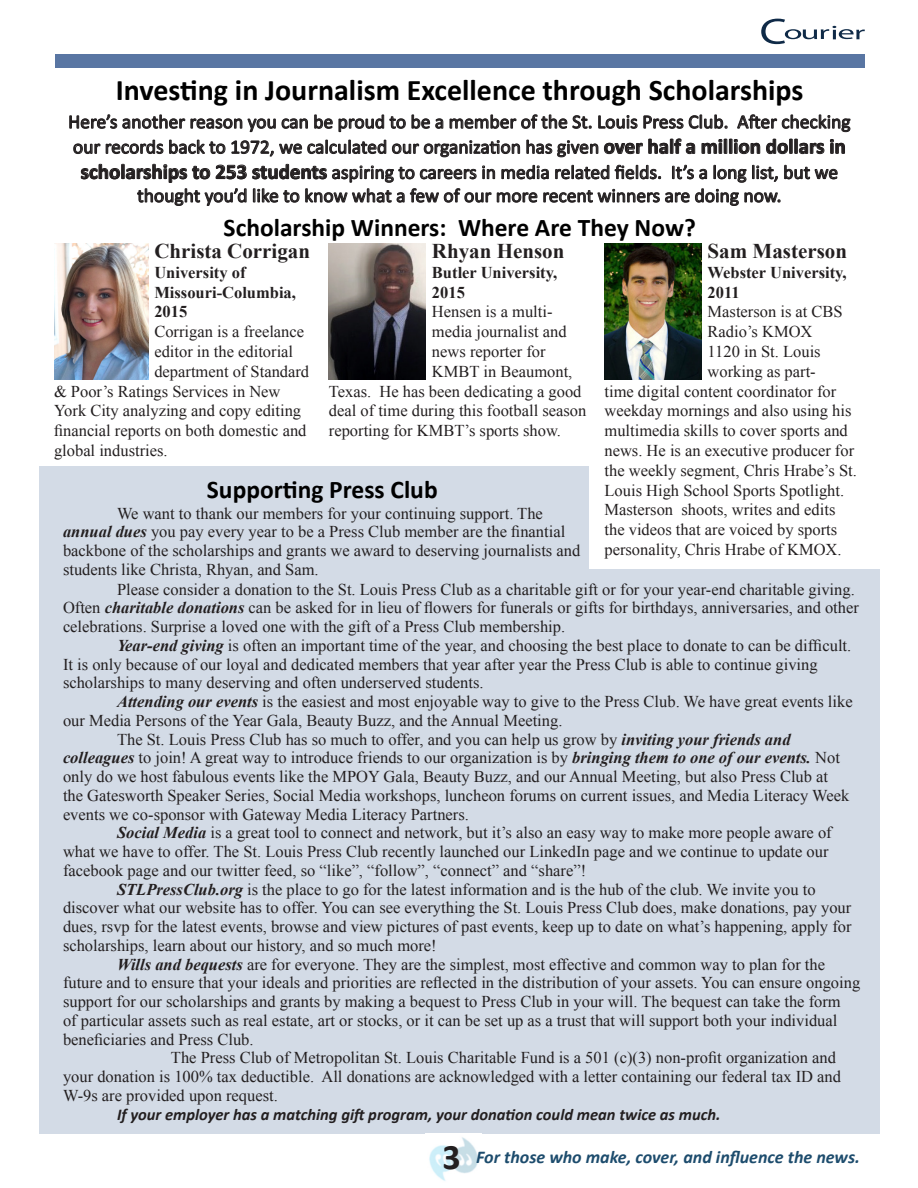
<style>
.page{position:relative;width:918px;height:1188px;background:#fff}
.page>*{position:absolute;margin:0;border:0;box-sizing:border-box;transform-origin:0 0}
.t1{font:700 36px "Calibri";color:#231f20}
.t2{font:700 30px "Calibri";color:#000}
.t3{font:700 25.5px "Calibri";color:#000}
.t4{font:700 21px "Times New Roman";color:#231f20}
.t5{font:19.5px/25.2px "Calibri";color:#231f20;text-align:center}
.t6{font:italic 700 18px "Calibri";color:#1d4c6d}
.t7{font:16.5px/18.8px "Times New Roman";color:#231f20}
.t8{font:700 16.5px/19.8px "Times New Roman";color:#231f20}
.t9{font:italic 700 16.5px "Calibri";color:#231f20}
.s1{font-weight:700;font-size:21px}
.s2{font-weight:700;font-style:italic}
</style>
<div class="page">
<div style="left:40px;top:467px;width:840px;height:667px;background:#d3dbe6"></div>
<div style="left:589px;top:244px;width:307px;height:325px;background:#fff"></div>
<img style="left:426px;top:1133px;width:56px;height:48px">
<svg style="left:761px;top:19px;width:104px;height:25px"></svg>
<div style="left:55px;top:54px;width:810px;height:13px;background:#5976a3"></div>
<svg style="left:69px;top:114px;width:239px;height:18px"></svg>
<svg style="left:314px;top:114px;width:278px;height:18px"></svg>
<svg style="left:598px;top:114px;width:130px;height:15px"></svg>
<svg style="left:737px;top:114px;width:114px;height:18px"></svg>
<svg style="left:73px;top:139px;width:447px;height:19px"></svg>
<svg style="left:526px;top:138px;width:169px;height:20px"></svg>
<svg style="left:701px;top:138px;width:144px;height:16px"></svg>
<svg style="left:81px;top:164px;width:757px;height:42px"></svg>
<img style="left:604px;top:244px;width:98px;height:135px">
<img style="left:55px;top:244px;width:93px;height:135px">
<img style="left:329px;top:244px;width:97px;height:135px">
<p class="t2" style="left:116px;top:71px;width:689px">Investing in Journalism Excellence through Scholarships</p>
<p class="t5" style="left:68px;top:109px;width:784px">Here’s another reason you can be proud to be a member of the St. Louis Press Club. After checking our records back to 1972, we calculated our organization has given <span class="s1">over half a million dollars in scholarships to 253 students</span> aspiring to careers in media related fields. It’s a long list, but we</p>
<p class="t5" style="left:137px;top:183px;width:646px">thought you’d like to know what a few of our more recent winners are doing now.</p>
<p class="t3" style="left:224px;top:211px;width:474px">Scholarship Winners: Where Are They Now?</p>
<p class="t4" style="left:154px;top:236px;width:157px">Christa Corrigan</p>
<p class="t8" style="left:154px;top:262px;width:143px">University of<br>Missouri-Columbia,<br>2015</p>
<p class="t7" style="left:154px;top:322px;width:151px">Corrigan is a freelance</p>
<p class="t7" style="left:154px;top:342px;width:140px">editor in the editorial</p>
<p class="t7" style="left:154px;top:362px;width:156px">department of Standard</p>
<p class="t7" style="left:54px;top:381px;width:228px">&amp; Poor’s Ratings Services in New</p>
<p class="t7" style="left:54px;top:401px;width:249px">York City analyzing and copy editing</p>
<p class="t7" style="left:54px;top:421px;width:254px">financial reports on both domestic and</p>
<p class="t7" style="left:54px;top:441px;width:115px">global industries.</p>
<p class="t4" style="left:708px;top:236px;width:141px">Sam Masterson</p>
<p class="t8" style="left:708px;top:262px;width:141px">Webster University,<br>2011</p>
<p class="t7" style="left:708px;top:302px;width:137px">Masterson is at CBS</p>
<p class="t7" style="left:708px;top:322px;width:106px">Radio’s KMOX</p>
<p class="t7" style="left:708px;top:342px;width:115px">1120 in St. Louis</p>
<p class="t7" style="left:708px;top:362px;width:110px">working as part-</p>
<p class="t7" style="left:604px;top:381px;width:233px">time digital content coordinator for</p>
<p class="t7" style="left:604px;top:401px;width:249px">weekday mornings and also using his</p>
<p class="t7" style="left:604px;top:421px;width:245px">multimedia skills to cover sports and</p>
<p class="t7" style="left:604px;top:441px;width:251px">news. He is an executive producer for</p>
<p class="t7" style="left:604px;top:461px;width:254px">the weekly segment, Chris Hrabe’s St.</p>
<p class="t7" style="left:604px;top:480px;width:241px">Louis High School Sports Spotlight.</p>
<p class="t7" style="left:604px;top:500px;width:232px">Masterson shoots, writes and edits</p>
<p class="t7" style="left:604px;top:520px;width:234px">the videos that are voiced by sports</p>
<p class="t7" style="left:604px;top:540px;width:239px">personality, Chris Hrabe of KMOX.</p>
<p class="t4" style="left:432px;top:236px;width:134px">Rhyan Henson</p>
<p class="t8" style="left:432px;top:262px;width:127px">Butler University,<br>2015</p>
<p class="t7" style="left:432px;top:302px;width:122px">Hensen is a multi-</p>
<p class="t7" style="left:432px;top:322px;width:136px">media journalist and</p>
<p class="t7" style="left:432px;top:342px;width:115px">news reporter for</p>
<p class="t7" style="left:432px;top:362px;width:142px">KMBT in Beaumont,</p>
<p class="t7" style="left:329px;top:381px;width:254px">Texas. He has been dedicating a good</p>
<p class="t7" style="left:329px;top:401px;width:259px">deal of time during this football season</p>
<p class="t7" style="left:329px;top:421px;width:234px">reporting for KMBT’s sports show.</p>
<p class="t3" style="left:207px;top:473px;width:232px">Supporting Press Club</p>
<p class="t7" style="left:63px;top:503px;width:519px;text-indent:54px">We want to thank our members for your continuing support. The <span class="s2">annual dues</span> you pay every year to be a Press Club member are the finantial backbone of the scholarships and grants we award to deserving journalists and students like Christa, Rhyan, and Sam.</p>
<p class="t7" style="left:63px;top:579px;width:797px;text-indent:54px">Please consider a donation to the St. Louis Press Club as a charitable gift or for your year-end charitable giving.<br>Often <span class="s2">charitable donations</span> can be asked for in lieu of flowers for funerals or gifts for birthdays, anniversaries, and other celebrations. Surprise a loved one with the gift of a Press Club membership.</p>
<p class="t7" style="left:63px;top:636px;width:790px;text-indent:54px"><span class="s2">Year-end giving</span> is often an important time of the year, and choosing the best place to donate to can be difficult.<br>It is only because of our loyal and dedicated members that year after year the Press Club is able to continue giving scholarships to many deserving and often underserved students.</p>
<p class="t7" style="left:63px;top:692px;width:791px;text-indent:54px"><span class="s2">Attending our events</span> is the easiest and most enjoyable way to give to the Press Club. We have great events like our Media Persons of the Year Gala, Beauty Buzz, and the Annual Meeting.</p>
<p class="t7" style="left:63px;top:729px;width:788px;text-indent:54px">The St. Louis Press Club has so much to offer, and you can help us grow by <span class="s2">inviting your friends and colleagues</span> to join! A great way to introduce friends to our organization is by <span class="s2">bringing them to one of our events.</span> Not only do we host fabulous events like the MPOY Gala, Beauty Buzz, and our Annual Meeting, but also Press Club at the Gatesworth Speaker Series, Social Media workshops, luncheon forums on current issues, and Media Literacy Week events we co-sponsor with Gateway Media Literacy Partners.</p>
<p class="t7" style="left:63px;top:823px;width:770px;text-indent:54px"><span class="s2">Social Media</span> is a great tool to connect and network, but it’s also an easy way to make more people aware of what we have to offer. The St. Louis Press Club recently launched our LinkedIn page and we continue to update our facebook page and our twitter feed, so “like”, “follow”, “connect” and “share”!</p>
<p class="t7" style="left:63px;top:879px;width:790px;text-indent:54px"><span class="s2">STLPressClub.org</span> is the place to go for the latest information and is the hub of the club. We invite you to discover what our website has to offer. You can see everything the St. Louis Press Club does, make donations, pay your dues, rsvp for the latest events, browse and view pictures of past events, keep up to date on what’s happening, apply for scholarships, learn about our history, and so much more!</p>
<p class="t7" style="left:63px;top:954px;width:799px;text-indent:54px"><span class="s2">Wills and bequests</span> are for everyone. They are the simplest, most effective and common way to plan for the future and to ensure that your ideals and priorities are reflected in the distribution of your assets. You can ensure ongoing support for our scholarships and grants by making a bequest to Press Club in your will. The bequest can take the form<br>of particular assets such as real estate, art or stocks, or it can be set up as a trust that will support both your individual beneficiaries and Press Club.</p>
<p class="t7" style="left:63px;top:1048px;width:780px;text-indent:108px">The Press Club of Metropolitan St. Louis Charitable Fund is a 501 (c)(3) non-profit organization and your donation is 100% tax deductible. All donations are acknowledged with a letter containing our federal tax ID and<br>W-9s are provided upon request.</p>
<p class="t9" style="left:117px;top:1104px;width:605px">If your employer has a matching gift program, your donation could mean twice as much.</p>
<p class="t1" style="left:442px;top:1134px;width:20px">3</p>
<p class="t6" style="left:476px;top:1145px;width:385px">For those who make, cover, and influence the news.</p>
</div>
